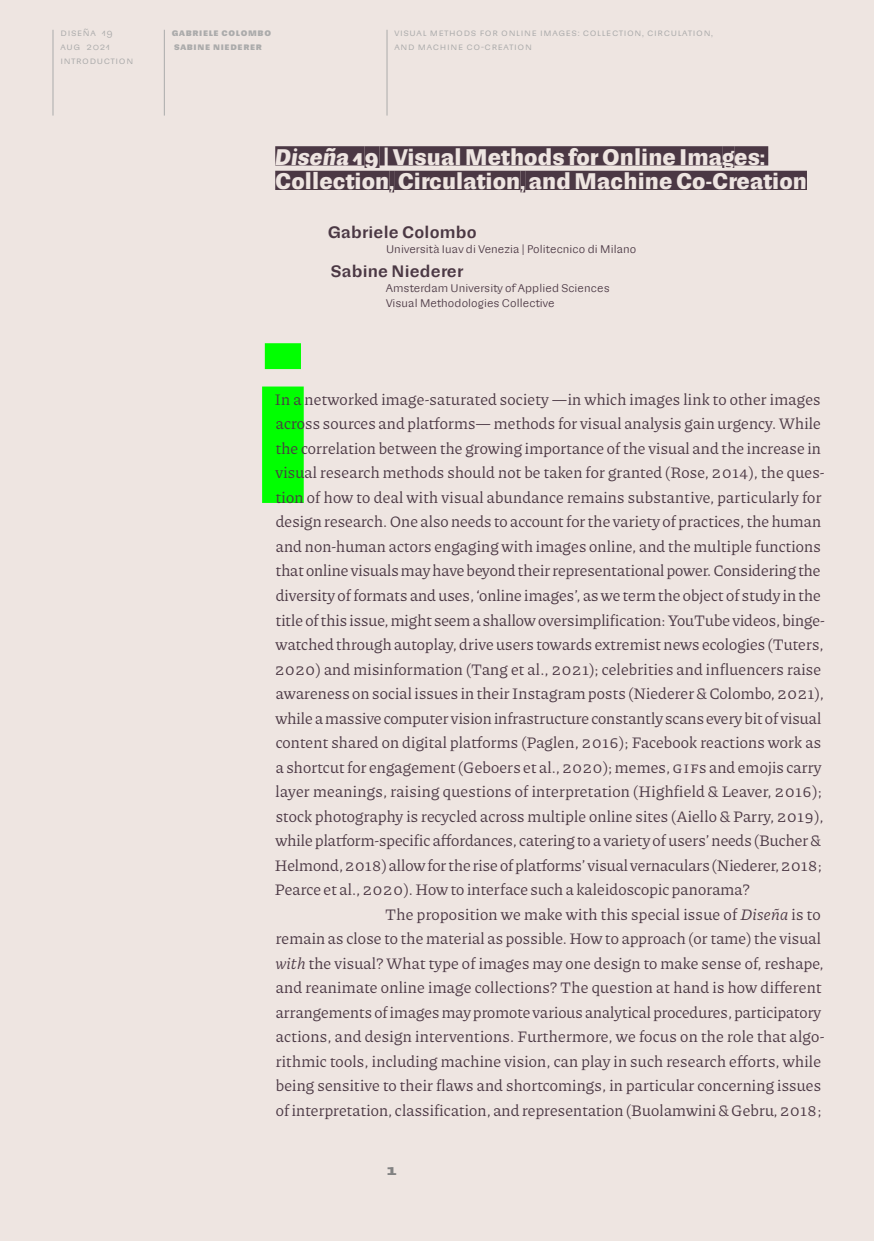
<style>
.page{position:relative;width:874px;height:1241px;background:#fff}
.page>*{position:absolute;margin:0;border:0;box-sizing:border-box;transform-origin:0 0}
.Color_Drop_Cap{font:700 210px "Sudamerican Grotesk";color:#01ff01}
.Simple_Title{font:700 21px/24.5px "Sudamerican Grotesk";letter-spacing:.005em;color:#eee5e1}
.Text_Normal{font:16.1px/24.5px "Piazzolla";letter-spacing:.01em;color:#4b3844}
.Text_Indent{font:16.1px/24.5px "Piazzolla";letter-spacing:.01em;color:#4b3844}
.Simple_Authors{font:500 15.75px "Sudamerican Grotesk";letter-spacing:.015em;color:#4b3844}
.t1{font:700 14px "Sudamerican Grotesk";color:#828282}
.Simple_membership{font:10.5px "Sudamerican Grotesk";letter-spacing:.01em;color:#4b3844}
.t2{font:9.62px/14px "Sudamerican Grotesk";letter-spacing:.07em;color:#ababab}
.t3{font:700 9.62px/14px "Sudamerican Grotesk";letter-spacing:.07em;color:#ababab}
.s1{font-style:italic}
</style>
<div class="page">
<div style="left:0;top:0;width:873px;height:1240px;background:#eee5e1"></div>
<hr style="left:52px;top:30px;width:1px;height:85px;background:#ababab">
<hr style="left:164px;top:30px;width:1px;height:85px;background:#ababab">
<hr style="left:386px;top:30px;width:1px;height:85px;background:#ababab">
<div style="left:275px;top:146px;width:89px;height:19px;background:#4b3844"></div>
<div style="left:364px;top:146px;width:15px;height:22px;background:#4b3844"></div>
<div style="left:379px;top:146px;width:342px;height:19px;background:#4b3844"></div>
<div style="left:721px;top:146px;width:12px;height:22px;background:#4b3844"></div>
<div style="left:733px;top:146px;width:34px;height:19px;background:#4b3844"></div>
<div style="left:275px;top:171px;width:114px;height:19px;background:#4b3844"></div>
<div style="left:389px;top:171px;width:5px;height:21px;background:#4b3844"></div>
<div style="left:394px;top:171px;width:126px;height:19px;background:#4b3844"></div>
<div style="left:520px;top:171px;width:5px;height:21px;background:#4b3844"></div>
<div style="left:525px;top:171px;width:281px;height:19px;background:#4b3844"></div>
<p class="t2" style="left:60px;top:25px;width:74px">Diseña 19 aug 2021 introduction</p>
<p class="t3" style="left:172px;top:25px;width:101px">Gabriele Colombo<br>Sabine Niederer</p>
<p class="t2" style="left:394px;top:25px;width:320px">Visual Methods for Online Images: Collection, Circulation, and Machine Co-Creation</p>
<p class="Simple_Title" style="left:275px;top:144px;width:533px"><span class="s1">Diseña</span> 19 | Visual Methods for Online Images:<br>Collection, Circulation, and Machine Co-Creation</p>
<p class="Simple_Authors" style="left:327px;top:220px;width:150px">Gabriele Colombo</p>
<p class="Simple_membership" style="left:386px;top:241px;width:252px">Università Iuav di Venezia | Politecnico di Milano</p>
<p class="Simple_Authors" style="left:331px;top:259px;width:134px">Sabine Niederer</p>
<p class="Simple_membership" style="left:385px;top:280px;width:225px">Amsterdam University of Applied Sciences</p>
<p class="Simple_membership" style="left:386px;top:295px;width:170px">Visual Methodologies Collective</p>
<p class="Color_Drop_Cap" style="left:248px;top:260px;width:72px">i</p>
<p class="Text_Normal" style="left:275px;top:386px;width:551px">In a networked image-saturated society ―in which images link to other images across sources and platforms― methods for visual analysis gain urgency. While the correlation between the growing importance of the visual and the increase in visual research methods should not be taken for granted (Rose, 2014), the ques&shy;tion of how to deal with visual abundance remains substantive, particularly for design research. One also needs to account for the variety of practices, the human and non-human actors engaging with images online, and the multiple functions that online visuals may have beyond their representational power. Considering the diversity of formats and uses, ‘online images’, as we term the object of study in the title of this issue, might seem a shallow oversimplification: YouTube videos, binge&shy;watched through autoplay, drive users towards extremist news ecologies (Tuters, 2020) and misinformation (Tang et al., 2021); celebrities and influencers raise awareness on social issues in their Instagram posts (Niederer &amp; Colombo, 2021), while a massive computer vision infrastructure constantly scans every bit of visual content shared on digital platforms (Paglen, 2016); Facebook reactions work as a shortcut for engagement (Geboers et al., 2020); memes, GIFs and emojis carry layer meanings, raising questions of interpretation (Highfield &amp; Leaver, 2016); stock photography is recycled across multiple online sites (Aiello &amp; Parry, 2019), while platform-specific affordances, catering to a variety of users’ needs (Bucher &amp; Helmond, 2018) allow for the rise of platforms’ visual vernaculars (Niederer, 2018; Pearce et al., 2020). How to interface such a kaleidoscopic panorama?</p>
<p class="Text_Indent" style="left:275px;top:901px;width:550px;text-indent:110px">The proposition we make with this special issue of <span class="s1">Diseña</span> is to remain as close to the material as possible. How to approach (or tame) the visual <span class="s1">with</span> the visual? What type of images may one design to make sense of, reshape, and reanimate online image collections? The question at hand is how different arrangements of images may promote various analytical procedures, participatory actions, and design interventions. Furthermore, we focus on the role that algo&shy;rithmic tools, including machine vision, can play in such research efforts, while being sensitive to their flaws and shortcomings, in particular concerning issues of interpretation, classification, and representation (Buolamwini &amp; Gebru, 2018;</p>
<p class="t1" style="left:386px;top:1158px;width:12px">1</p>
</div>
